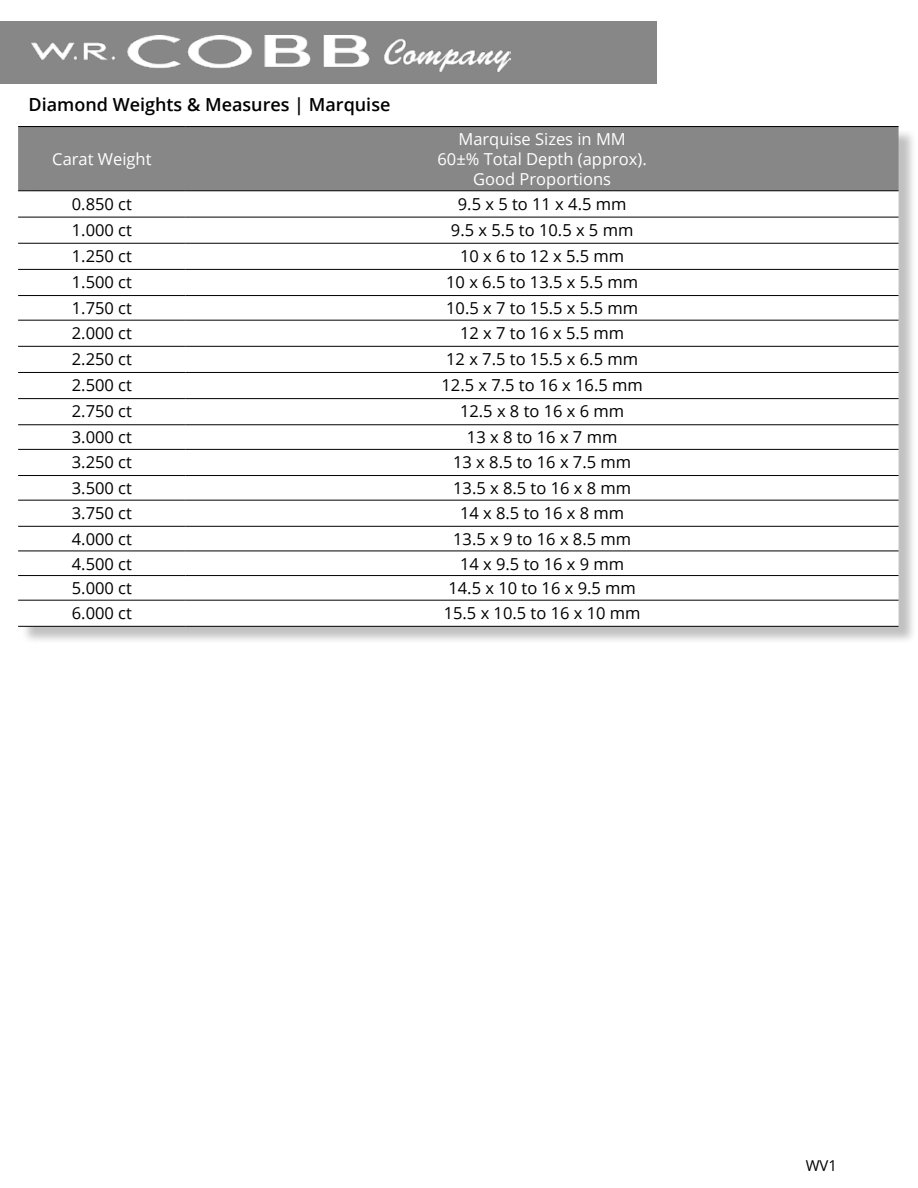
<style>
.page{position:relative;width:918px;height:1188px;background:#fff}
.page>*{position:absolute;margin:0;border:0;box-sizing:border-box;transform-origin:0 0}
.t1{font:600 18px "Open Sans";color:#000}
.t2{font:16.5px "Open Sans";color:#000}
.t3{font:16.5px/19.8px "Open Sans";color:#fff;text-align:center}
.t4{font:15px "Open Sans";color:#000}
</style>
<div class="page">
<div style="left:0;top:22px;width:657px;height:62px;background:#888787"></div>
<img style="left:32px;top:35px;width:479px;height:36px">
<div style="left:20px;top:129px;width:897px;height:516px;background:#000;opacity:.25"></div>
<div style="left:18px;top:127px;width:881px;height:64px;background:#888787"></div>
<svg style="left:18px;top:192px;width:881px;height:434px"></svg>
<hr style="left:18px;top:126px;width:168px;height:1px;background:#000">
<hr style="left:186px;top:126px;width:713px;height:1px;background:#000">
<hr style="left:18px;top:191px;width:168px;height:1px;background:#000">
<hr style="left:186px;top:191px;width:713px;height:1px;background:#000">
<hr style="left:18px;top:217px;width:168px;height:1px;background:#000">
<hr style="left:186px;top:217px;width:713px;height:1px;background:#000">
<hr style="left:18px;top:243px;width:168px;height:1px;background:#000">
<hr style="left:186px;top:243px;width:713px;height:1px;background:#000">
<hr style="left:18px;top:269px;width:168px;height:1px;background:#000">
<hr style="left:186px;top:269px;width:713px;height:1px;background:#000">
<hr style="left:18px;top:295px;width:168px;height:1px;background:#000">
<hr style="left:186px;top:295px;width:713px;height:1px;background:#000">
<hr style="left:18px;top:320px;width:168px;height:1px;background:#000">
<hr style="left:186px;top:320px;width:713px;height:1px;background:#000">
<hr style="left:18px;top:346px;width:168px;height:1px;background:#000">
<hr style="left:186px;top:346px;width:713px;height:1px;background:#000">
<hr style="left:18px;top:372px;width:168px;height:1px;background:#000">
<hr style="left:186px;top:372px;width:713px;height:1px;background:#000">
<hr style="left:18px;top:398px;width:168px;height:1px;background:#000">
<hr style="left:186px;top:398px;width:713px;height:1px;background:#000">
<hr style="left:18px;top:425px;width:168px;height:1px;background:#000">
<hr style="left:186px;top:425px;width:713px;height:1px;background:#000">
<hr style="left:18px;top:449px;width:168px;height:1px;background:#000">
<hr style="left:186px;top:449px;width:713px;height:1px;background:#000">
<hr style="left:18px;top:475px;width:168px;height:1px;background:#000">
<hr style="left:186px;top:475px;width:713px;height:1px;background:#000">
<hr style="left:18px;top:500px;width:168px;height:1px;background:#000">
<hr style="left:186px;top:500px;width:713px;height:1px;background:#000">
<hr style="left:18px;top:526px;width:168px;height:1px;background:#000">
<hr style="left:186px;top:526px;width:713px;height:1px;background:#000">
<hr style="left:18px;top:551px;width:168px;height:1px;background:#000">
<hr style="left:186px;top:551px;width:713px;height:1px;background:#000">
<hr style="left:18px;top:575px;width:168px;height:1px;background:#000">
<hr style="left:186px;top:575px;width:713px;height:1px;background:#000">
<hr style="left:18px;top:600px;width:168px;height:1px;background:#000">
<hr style="left:186px;top:600px;width:713px;height:1px;background:#000">
<hr style="left:18px;top:626px;width:168px;height:1px;background:#000">
<hr style="left:186px;top:626px;width:713px;height:1px;background:#000">
<p class="t1" style="left:28px;top:92px;width:363px">Diamond Weights &amp; Measures | Marquise</p>
<p class="t3" style="left:52px;top:149px;width:101px">Carat Weight</p>
<p class="t3" style="left:438px;top:129px;width:211px">Marquise Sizes in MM<br>60±% Total Depth (approx).<br>Good Proportions</p>
<p class="t2" style="left:72px;top:192px;width:62px">0.850 ct</p>
<p class="t2" style="left:458px;top:192px;width:170px">9.5 x 5 to 11 x 4.5 mm</p>
<p class="t2" style="left:72px;top:218px;width:62px">1.000 ct</p>
<p class="t2" style="left:451px;top:218px;width:184px">9.5 x 5.5 to 10.5 x 5 mm</p>
<p class="t2" style="left:72px;top:245px;width:62px">1.250 ct</p>
<p class="t2" style="left:460px;top:245px;width:166px">10 x 6 to 12 x 5.5 mm</p>
<p class="t2" style="left:72px;top:271px;width:62px">1.500 ct</p>
<p class="t2" style="left:446px;top:271px;width:193px">10 x 6.5 to 13.5 x 5.5 mm</p>
<p class="t2" style="left:72px;top:297px;width:62px">1.750 ct</p>
<p class="t2" style="left:446px;top:297px;width:193px">10.5 x 7 to 15.5 x 5.5 mm</p>
<p class="t2" style="left:72px;top:322px;width:62px">2.000 ct</p>
<p class="t2" style="left:460px;top:322px;width:166px">12 x 7 to 16 x 5.5 mm</p>
<p class="t2" style="left:72px;top:348px;width:62px">2.250 ct</p>
<p class="t2" style="left:446px;top:348px;width:193px">12 x 7.5 to 15.5 x 6.5 mm</p>
<p class="t2" style="left:72px;top:374px;width:62px">2.500 ct</p>
<p class="t2" style="left:442px;top:374px;width:203px">12.5 x 7.5 to 16 x 16.5 mm</p>
<p class="t2" style="left:72px;top:400px;width:62px">2.750 ct</p>
<p class="t2" style="left:460px;top:400px;width:166px">12.5 x 8 to 16 x 6 mm</p>
<p class="t2" style="left:72px;top:426px;width:62px">3.000 ct</p>
<p class="t2" style="left:467px;top:426px;width:152px">13 x 8 to 16 x 7 mm</p>
<p class="t2" style="left:72px;top:451px;width:62px">3.250 ct</p>
<p class="t2" style="left:453px;top:451px;width:180px">13 x 8.5 to 16 x 7.5 mm</p>
<p class="t2" style="left:72px;top:477px;width:62px">3.500 ct</p>
<p class="t2" style="left:453px;top:477px;width:180px">13.5 x 8.5 to 16 x 8 mm</p>
<p class="t2" style="left:72px;top:502px;width:62px">3.750 ct</p>
<p class="t2" style="left:460px;top:502px;width:166px">14 x 8.5 to 16 x 8 mm</p>
<p class="t2" style="left:72px;top:528px;width:62px">4.000 ct</p>
<p class="t2" style="left:453px;top:528px;width:180px">13.5 x 9 to 16 x 8.5 mm</p>
<p class="t2" style="left:72px;top:552px;width:62px">4.500 ct</p>
<p class="t2" style="left:460px;top:552px;width:166px">14 x 9.5 to 16 x 9 mm</p>
<p class="t2" style="left:72px;top:577px;width:62px">5.000 ct</p>
<p class="t2" style="left:448px;top:577px;width:189px">14.5 x 10 to 16 x 9.5 mm</p>
<p class="t2" style="left:72px;top:602px;width:62px">6.000 ct</p>
<p class="t2" style="left:444px;top:602px;width:198px">15.5 x 10.5 to 16 x 10 mm</p>
<p class="t4" style="left:806px;top:1155px;width:33px">WV1</p>
</div>
